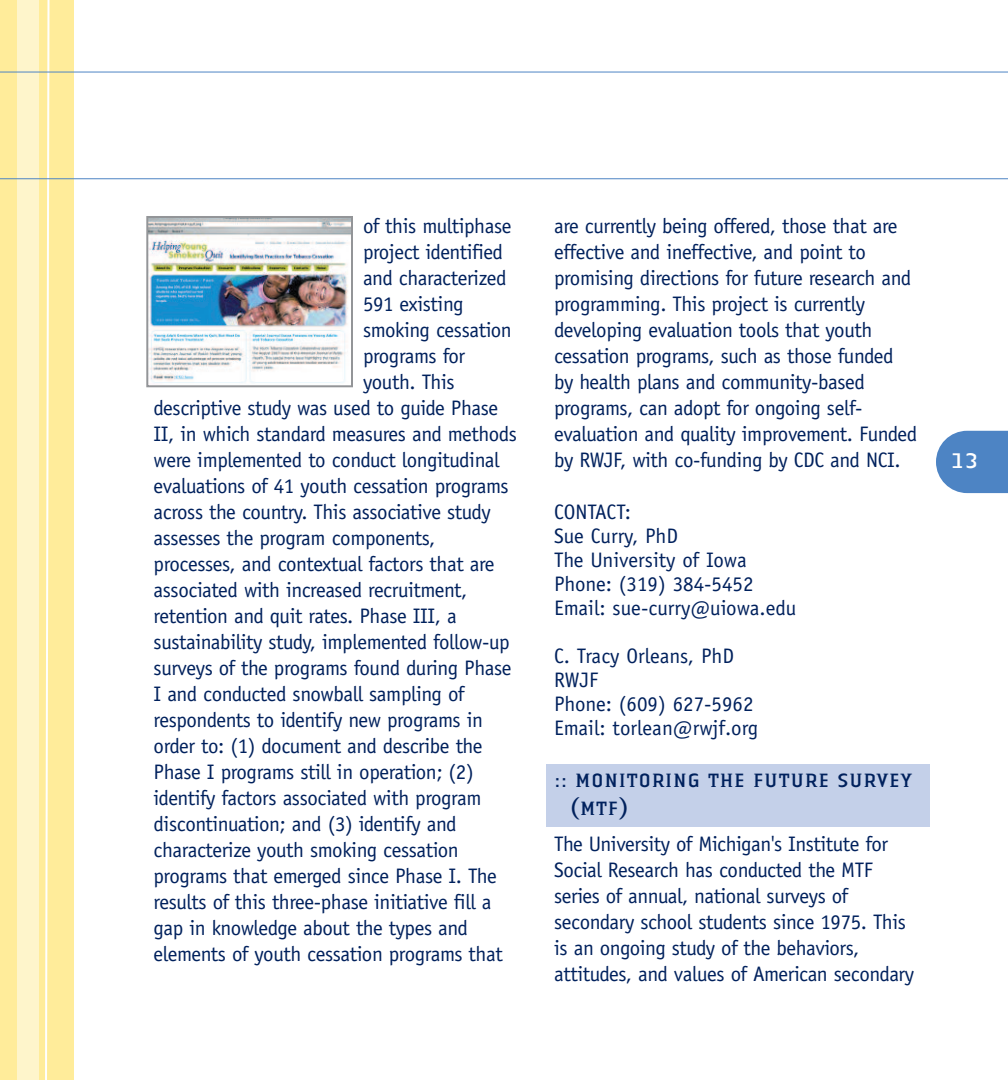
<style>
.page{position:relative;width:1008px;height:1080px;background:#fff}
.page>*{position:absolute;margin:0;border:0;box-sizing:border-box;transform-origin:0 0}
.t1{font:22px "LT Authentic Serif";color:#fff}
.t2{font:21px/26px "Officina Sans";letter-spacing:-.02em;color:#00215d}
.t3{font:21px/24px "Officina Sans";color:#00215d}
.t4{font:20px/28px "LT Authentic Small Serif";color:#00215d}
</style>
<div class="page">
<div style="left:547px;top:764px;width:383px;height:63px;background:#c4d0e9"></div>
<div style="left:0;top:0;width:74px;height:1080px;background:#ffec9a"></div>
<div style="left:17px;top:0;width:22px;height:1080px;background:#fef5cb"></div>
<svg style="left:44px;top:0;width:7px;height:1080px"></svg>
<svg style="left:936px;top:431px;width:72px;height:62px;background:#5d8fc9"></svg>
<hr style="left:0;top:178px;width:1008px;height:1px;background:#4d84c4">
<hr style="left:0;top:72px;width:1008px;height:1px;background:#4d84c4">
<img style="left:149px;top:219px;width:201px;height:164px">
<div style="left:146px;top:216px;width:207px;height:171px;border:2px solid #939598"></div>
<p class="t2" style="left:363px;top:215px;width:150px">of this multiphase</p>
<p class="t2" style="left:363px;top:241px;width:142px">project identified</p>
<p class="t2" style="left:363px;top:267px;width:145px">and characterized</p>
<p class="t2" style="left:363px;top:293px;width:102px">591 existing</p>
<p class="t2" style="left:363px;top:319px;width:150px">smoking cessation</p>
<p class="t2" style="left:363px;top:345px;width:104px">programs for</p>
<p class="t2" style="left:363px;top:371px;width:93px">youth. This</p>
<p class="t2" style="left:154px;top:397px;width:346px">descriptive study was used to guide Phase</p>
<p class="t2" style="left:154px;top:423px;width:365px">II, in which standard measures and methods</p>
<p class="t2" style="left:154px;top:449px;width:347px">were implemented to conduct longitudinal</p>
<p class="t2" style="left:154px;top:475px;width:356px">evaluations of 41 youth cessation programs</p>
<p class="t2" style="left:154px;top:501px;width:339px">across the country. This associative study</p>
<p class="t2" style="left:154px;top:527px;width:283px">assesses the program components,</p>
<p class="t2" style="left:154px;top:553px;width:342px">processes, and contextual factors that are</p>
<p class="t2" style="left:154px;top:579px;width:315px">associated with increased recruitment,</p>
<p class="t2" style="left:154px;top:605px;width:305px">retention and quit rates. Phase III, a</p>
<p class="t2" style="left:154px;top:631px;width:358px">sustainability study, implemented follow-up</p>
<p class="t2" style="left:154px;top:657px;width:359px">surveys of the programs found during Phase</p>
<p class="t2" style="left:154px;top:683px;width:312px">I and conducted snowball sampling of</p>
<p class="t2" style="left:154px;top:709px;width:331px">respondents to identify new programs in</p>
<p class="t2" style="left:154px;top:735px;width:330px">order to: (1) document and describe the</p>
<p class="t2" style="left:154px;top:761px;width:322px">Phase I programs still in operation; (2)</p>
<p class="t2" style="left:154px;top:787px;width:330px">identify factors associated with program</p>
<p class="t2" style="left:154px;top:813px;width:305px">discontinuation; and (3) identify and</p>
<p class="t2" style="left:154px;top:839px;width:307px">characterize youth smoking cessation</p>
<p class="t2" style="left:154px;top:865px;width:345px">programs that emerged since Phase I. The</p>
<p class="t2" style="left:154px;top:891px;width:339px">results of this three-phase initiative fill a</p>
<p class="t2" style="left:154px;top:917px;width:316px">gap in knowledge about the types and</p>
<p class="t2" style="left:154px;top:943px;width:351px">elements of youth cessation programs that</p>
<p class="t2" style="left:554px;top:215px;width:365px">are currently being offered, those that are effective and ineffective, and point to promising directions for future research and programming. This project is currently developing evaluation tools that youth cessation programs, such as those funded by health plans and community-based programs, can adopt for ongoing self&shy;evaluation and quality improvement. Funded by RWJF, with co-funding by CDC and NCI.</p>
<p class="t3" style="left:554px;top:502px;width:244px">CONTACT:<br>Sue Curry, PhD<br>The University of Iowa<br>Phone: (319) 384-5452<br>Email: sue-curry@uiowa.edu</p>
<p class="t3" style="left:554px;top:646px;width:206px">C. Tracy Orleans, PhD<br>RWJF<br>Phone: (609) 627-5962<br>Email: torlean@rwjf.org</p>
<p class="t4" style="left:569px;top:769px;width:345px;text-indent:-15px">:: MONITORING THE FUTURE SURVEY (MTF)</p>
<p class="t2" style="left:554px;top:833px;width:362px">The University of Michigan's Institute for Social Research has conducted the MTF series of annual, national surveys of secondary school students since 1975. This is an ongoing study of the behaviors, attitudes, and values of American secondary</p>
<p class="t1" style="left:950px;top:453px;width:30px">13</p>
</div>
